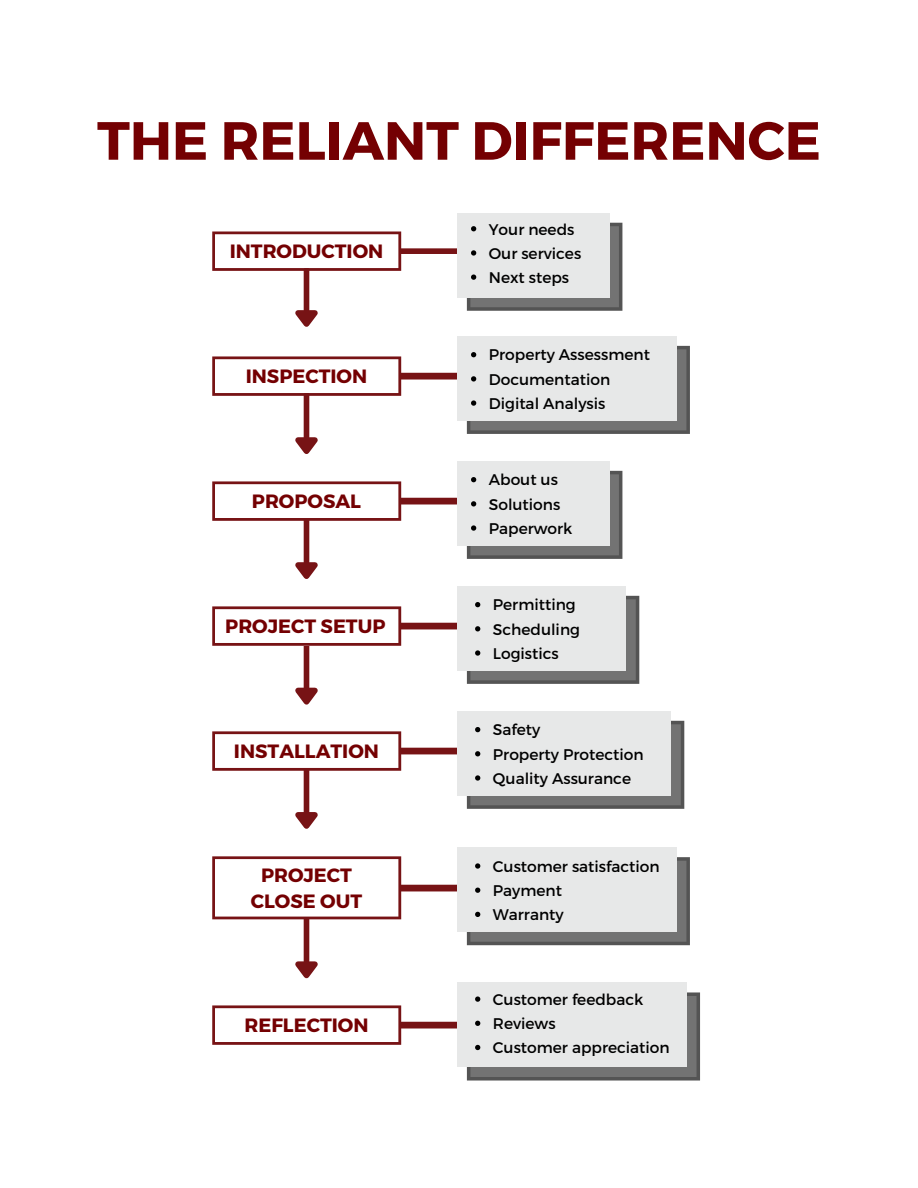
<style>
.page{position:relative;width:918px;height:1188px;background:#fff}
.page>*{position:absolute;margin:0;border:0;box-sizing:border-box;transform-origin:0 0}
.t1{font:700 53.7px "Montserrat";color:#740002}
.t2{font:700 19.2px/25.8px "Montserrat";color:#740002;text-align:center}
.t3{font:15.45px/24.2px "Montserrat";color:#000}
</style>
<div class="page">
<div style="left:398px;top:248px;width:66px;height:6px;background:#771315"></div>
<div style="left:304px;top:270px;width:5px;height:40px;background:#771315"></div>
<svg style="left:295px;top:305px;width:23px;height:22px"></svg>
<svg style="left:212px;top:231px;width:189px;height:40px"></svg>
<div style="left:392px;top:373px;width:78px;height:7px;background:#771315"></div>
<div style="left:304px;top:395px;width:5px;height:42px;background:#771315"></div>
<svg style="left:295px;top:432px;width:23px;height:22px"></svg>
<svg style="left:212px;top:356px;width:189px;height:40px"></svg>
<div style="left:304px;top:514px;width:5px;height:48px;background:#771315"></div>
<svg style="left:295px;top:557px;width:23px;height:22px"></svg>
<div style="left:398px;top:498px;width:59px;height:7px;background:#771315"></div>
<svg style="left:212px;top:481px;width:189px;height:40px"></svg>
<div style="left:304px;top:637px;width:5px;height:51px;background:#771315"></div>
<svg style="left:295px;top:683px;width:23px;height:22px"></svg>
<div style="left:381px;top:623px;width:100px;height:6px;background:#771315"></div>
<div style="left:304px;top:769px;width:5px;height:43px;background:#771315"></div>
<svg style="left:295px;top:807px;width:23px;height:22px"></svg>
<div style="left:387px;top:748px;width:114px;height:6px;background:#771315"></div>
<div style="left:304px;top:917px;width:5px;height:44px;background:#771315"></div>
<svg style="left:295px;top:956px;width:23px;height:23px"></svg>
<div style="left:392px;top:885px;width:108px;height:6px;background:#771315"></div>
<div style="left:387px;top:1022px;width:79px;height:6px;background:#771315"></div>
<div style="left:457px;top:213px;width:152px;height:84px;background:#e7e8e8"></div>
<div style="left:457px;top:336px;width:220px;height:85px;background:#e7e8e8"></div>
<div style="left:457px;top:461px;width:152px;height:85px;background:#e7e8e8"></div>
<div style="left:457px;top:586px;width:169px;height:85px;background:#e7e8e8"></div>
<div style="left:457px;top:711px;width:214px;height:84px;background:#e7e8e8"></div>
<div style="left:457px;top:847px;width:220px;height:85px;background:#e7e8e8"></div>
<div style="left:457px;top:983px;width:230px;height:84px;background:#e7e8e8"></div>
<svg style="left:212px;top:1005px;width:189px;height:40px"></svg>
<svg style="left:212px;top:606px;width:189px;height:40px"></svg>
<svg style="left:467px;top:223px;width:155px;height:88px"></svg>
<svg style="left:467px;top:346px;width:223px;height:88px"></svg>
<svg style="left:467px;top:471px;width:155px;height:88px"></svg>
<svg style="left:467px;top:596px;width:172px;height:88px"></svg>
<svg style="left:467px;top:721px;width:217px;height:88px"></svg>
<svg style="left:467px;top:857px;width:223px;height:88px"></svg>
<svg style="left:467px;top:992px;width:233px;height:89px"></svg>
<svg style="left:212px;top:731px;width:189px;height:40px"></svg>
<svg style="left:212px;top:856px;width:189px;height:63px"></svg>
<h1 class="t1" style="left:97px;top:107px;width:725px">THE RELIANT DIFFERENCE</h1>
<p class="t2" style="left:230px;top:239px;width:155px">INTRODUCTION</p>
<p class="t2" style="left:246px;top:364px;width:123px">INSPECTION</p>
<p class="t2" style="left:252px;top:489px;width:111px">PROPOSAL</p>
<p class="t2" style="left:225px;top:614px;width:162px">PROJECT SETUP</p>
<p class="t2" style="left:234px;top:738px;width:147px">INSTALLATION</p>
<p class="t2" style="left:251px;top:863px;width:113px">PROJECT<br>CLOSE OUT</p>
<p class="t2" style="left:244px;top:1013px;width:126px">REFLECTION</p>
<p class="t3" style="left:489px;top:217px;width:94px">Your needs<br>Our services<br>Next steps</p>
<p class="t3" style="left:489px;top:343px;width:163px">Property Assessment<br>Documentation<br>Digital Analysis</p>
<p class="t3" style="left:489px;top:468px;width:85px">About us<br>Solutions<br>Paperwork</p>
<p class="t3" style="left:493px;top:593px;width:89px">Permitting<br>Scheduling<br>Logistics</p>
<p class="t3" style="left:493px;top:718px;width:152px">Safety<br>Property Protection<br>Quality Assurance</p>
<p class="t3" style="left:493px;top:854px;width:168px">Customer satisfaction<br>Payment<br>Warranty</p>
<p class="t3" style="left:493px;top:987px;width:178px">Customer feedback<br>Reviews<br>Customer appreciation</p>
</div>
